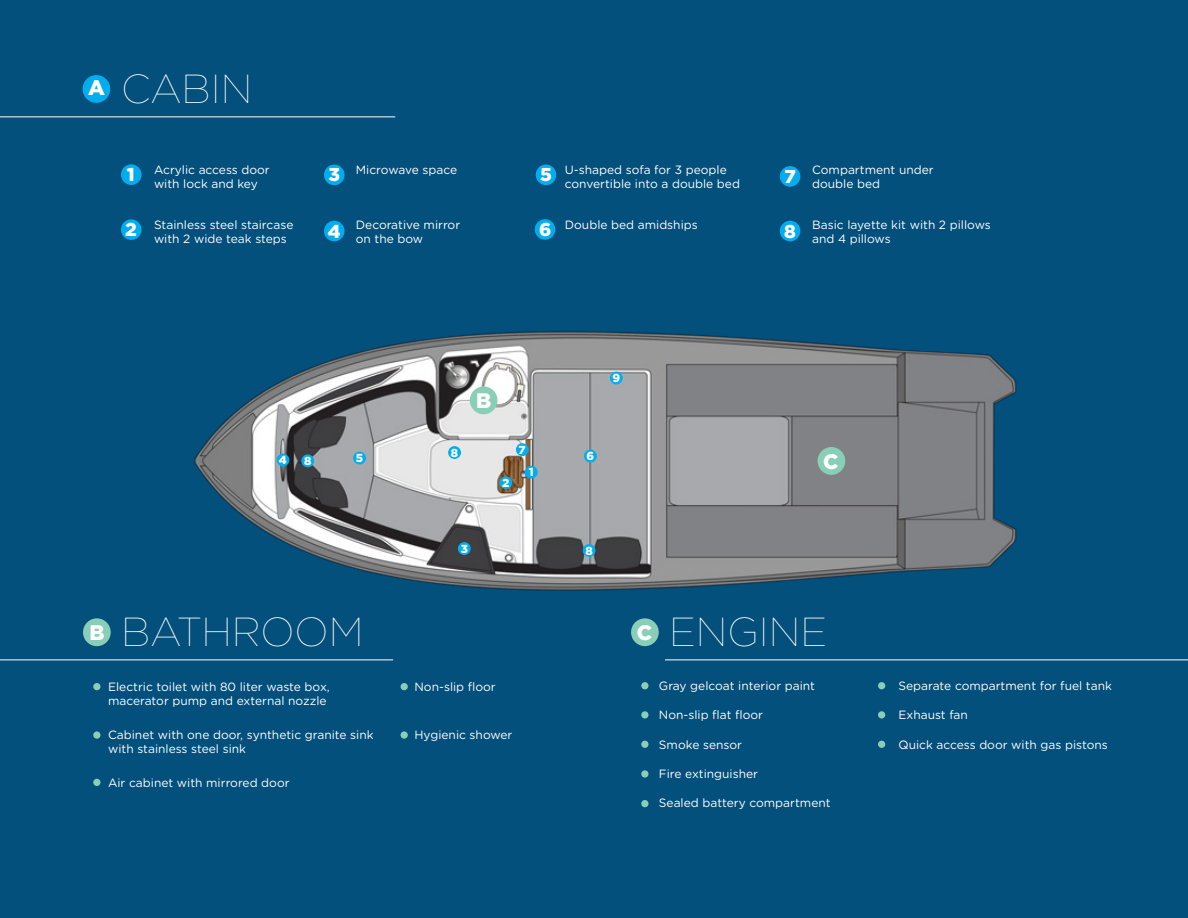
<style>
.page{position:relative;width:1188px;height:918px;background:#03507c}
.page>*{position:absolute;margin:0;border:0;box-sizing:border-box;transform-origin:0 0}
.t1{font:100 40.5px "Gotham";color:#fff}
.t2{font:900 21.15px "Gotham";color:#fff}
.t3{font:900 18.6px "Gotham";color:#fff}
.t4{font:12px/14.4px "Gotham Rounded";color:#fff}
.t5{font:900 11.7px "Gotham";color:#fff}
.s1{font-weight:900;font-size:21.15px}
</style>
<div class="page">
<img style="left:194px;top:331px;width:823px;height:260px">
<div style="left:93px;top:683px;width:7px;height:7px;background:#89cfb8;border-radius:50%"></div>
<div style="left:93px;top:731px;width:7px;height:8px;background:#89cfb8;border-radius:50%"></div>
<div style="left:93px;top:779px;width:7px;height:7px;background:#89cfb8;border-radius:50%"></div>
<div style="left:401px;top:683px;width:7px;height:7px;background:#89cfb8;border-radius:50%"></div>
<div style="left:401px;top:731px;width:7px;height:8px;background:#89cfb8;border-radius:50%"></div>
<hr style="left:0;top:660px;width:393px;height:1px;background:#fff">
<hr style="left:0;top:116px;width:395px;height:1px;background:#fff">
<hr style="left:665px;top:660px;width:523px;height:1px;background:#fff">
<div style="left:641px;top:682px;width:8px;height:7px;background:#89cfb8;border-radius:50%"></div>
<div style="left:641px;top:711px;width:8px;height:8px;background:#89cfb8;border-radius:50%"></div>
<div style="left:641px;top:741px;width:8px;height:7px;background:#89cfb8;border-radius:50%"></div>
<div style="left:641px;top:770px;width:8px;height:8px;background:#89cfb8;border-radius:50%"></div>
<div style="left:641px;top:800px;width:8px;height:7px;background:#89cfb8;border-radius:50%"></div>
<div style="left:878px;top:682px;width:7px;height:7px;background:#89cfb8;border-radius:50%"></div>
<div style="left:878px;top:711px;width:7px;height:8px;background:#89cfb8;border-radius:50%"></div>
<div style="left:878px;top:741px;width:7px;height:7px;background:#89cfb8;border-radius:50%"></div>
<div style="left:121px;top:164px;width:21px;height:21px;background:#00aeef;border-radius:50%"></div>
<div style="left:121px;top:219px;width:21px;height:21px;background:#00aeef;border-radius:50%"></div>
<div style="left:324px;top:165px;width:21px;height:20px;background:#00aeef;border-radius:50%"></div>
<div style="left:324px;top:221px;width:21px;height:20px;background:#00aeef;border-radius:50%"></div>
<div style="left:536px;top:165px;width:20px;height:20px;background:#00aeef;border-radius:50%"></div>
<div style="left:535px;top:219px;width:20px;height:21px;background:#00aeef;border-radius:50%"></div>
<div style="left:780px;top:166px;width:20px;height:21px;background:#00aeef;border-radius:50%"></div>
<div style="left:780px;top:221px;width:20px;height:20px;background:#00aeef;border-radius:50%"></div>
<div style="left:525px;top:466px;width:13px;height:13px;background:#00aeef;border-radius:50%"></div>
<div style="left:500px;top:476px;width:12px;height:13px;background:#00aeef;border-radius:50%"></div>
<div style="left:458px;top:542px;width:13px;height:13px;background:#00aeef;border-radius:50%"></div>
<div style="left:353px;top:452px;width:13px;height:12px;background:#00aeef;border-radius:50%"></div>
<div style="left:448px;top:446px;width:13px;height:13px;background:#00aeef;border-radius:50%"></div>
<div style="left:610px;top:372px;width:13px;height:12px;background:#00aeef;border-radius:50%"></div>
<div style="left:277px;top:454px;width:12px;height:12px;background:#00aeef;border-radius:50%"></div>
<div style="left:584px;top:450px;width:13px;height:13px;background:#00aeef;border-radius:50%"></div>
<div style="left:516px;top:443px;width:13px;height:13px;background:#00aeef;border-radius:50%"></div>
<div style="left:83px;top:75px;width:27px;height:28px;background:#00aeef;border-radius:50%"></div>
<div style="left:83px;top:618px;width:28px;height:28px;background:#89cfb8;border-radius:50%"></div>
<div style="left:818px;top:447px;width:27px;height:28px;background:#89cfb8;border-radius:50%"></div>
<div style="left:470px;top:386px;width:27px;height:28px;background:#89cfb8;border-radius:50%"></div>
<div style="left:631px;top:618px;width:28px;height:28px;background:#89cfb8;border-radius:50%"></div>
<div style="left:583px;top:544px;width:13px;height:13px;background:#00aeef;border-radius:50%"></div>
<div style="left:301px;top:454px;width:13px;height:13px;background:#00aeef;border-radius:50%"></div>
<h2 class="t2" style="left:88px;top:76px;width:18px">A</h2>
<h1 class="t1" style="left:121px;top:67px;width:133px">CABIN</h1>
<h3 class="t3" style="left:127px;top:164px;width:9px">1</h3>
<h3 class="t3" style="left:125px;top:218px;width:13px">2</h3>
<p class="t4" style="left:154px;top:162px;width:117px">Acrylic access door with lock and key</p>
<p class="t4" style="left:154px;top:217px;width:141px">Stainless steel staircase with 2 wide teak steps</p>
<h3 class="t3" style="left:329px;top:164px;width:13px">3</h3>
<h3 class="t3" style="left:328px;top:220px;width:14px">4</h3>
<p class="t4" style="left:356px;top:162px;width:103px">Microwave space</p>
<p class="t4" style="left:565px;top:162px;width:177px">U-shaped sofa for 3 people convertible into a double bed</p>
<p class="t4" style="left:565px;top:217px;width:134px">Double bed amidships</p>
<h3 class="t3" style="left:540px;top:164px;width:13px">5</h3>
<p class="t4" style="left:356px;top:217px;width:106px">Decorative mirror on the bow</p>
<h3 class="t3" style="left:539px;top:219px;width:14px">6</h3>
<h3 class="t3" style="left:784px;top:166px;width:13px">7</h3>
<h3 class="t3" style="left:784px;top:220px;width:13px">8</h3>
<p class="t4" style="left:812px;top:162px;width:123px">Compartment under double bed</p>
<p class="t4" style="left:812px;top:217px;width:180px">Basic layette kit with 2 pillows and 4 pillows</p>
<h2 class="t2" style="left:476px;top:388px;width:17px">B</h2>
<p class="t5" style="left:519px;top:443px;width:9px">7</p>
<p class="t5" style="left:451px;top:446px;width:9px">8</p>
<p class="t5" style="left:279px;top:453px;width:10px">4</p>
<p class="t5" style="left:587px;top:449px;width:9px">6</p>
<p class="t5" style="left:356px;top:451px;width:9px">5</p>
<p class="t5" style="left:304px;top:454px;width:9px">8</p>
<p class="t5" style="left:502px;top:476px;width:9px">2</p>
<p class="t5" style="left:529px;top:465px;width:6px">1</p>
<p class="t5" style="left:613px;top:371px;width:9px">9</p>
<p class="t5" style="left:461px;top:542px;width:9px">3</p>
<p class="t5" style="left:585px;top:544px;width:9px">8</p>
<h2 class="t2" style="left:823px;top:449px;width:17px">C</h2>
<h2 class="t2" style="left:89px;top:620px;width:17px">B</h2>
<h1 class="t1" style="left:121px;top:610px;width:244px">BATHROOM</h1>
<h1 class="t1" style="left:637px;top:610px;width:192px"><span class="s1">C</span> ENGINE</h1>
<p class="t4" style="left:108px;top:679px;width:223px">Electric toilet with 80 liter waste box, macerator pump and external nozzle</p>
<p class="t4" style="left:108px;top:727px;width:267px">Cabinet with one door, synthetic granite sink with stainless steel sink</p>
<p class="t4" style="left:108px;top:775px;width:183px">Air cabinet with mirrored door</p>
<p class="t4" style="left:415px;top:679px;width:83px">Non-slip floor</p>
<p class="t4" style="left:415px;top:727px;width:99px">Hygienic shower</p>
<p class="t4" style="left:659px;top:678px;width:158px">Gray gelcoat interior paint</p>
<p class="t4" style="left:659px;top:707px;width:106px">Non-slip flat floor</p>
<p class="t4" style="left:659px;top:737px;width:85px">Smoke sensor</p>
<p class="t4" style="left:659px;top:766px;width:101px">Fire extinguisher</p>
<p class="t4" style="left:659px;top:795px;width:173px">Sealed battery compartment</p>
<p class="t4" style="left:898px;top:678px;width:215px">Separate compartment for fuel tank</p>
<p class="t4" style="left:898px;top:707px;width:71px">Exhaust fan</p>
<p class="t4" style="left:898px;top:737px;width:211px">Quick access door with gas pistons</p>
</div>
